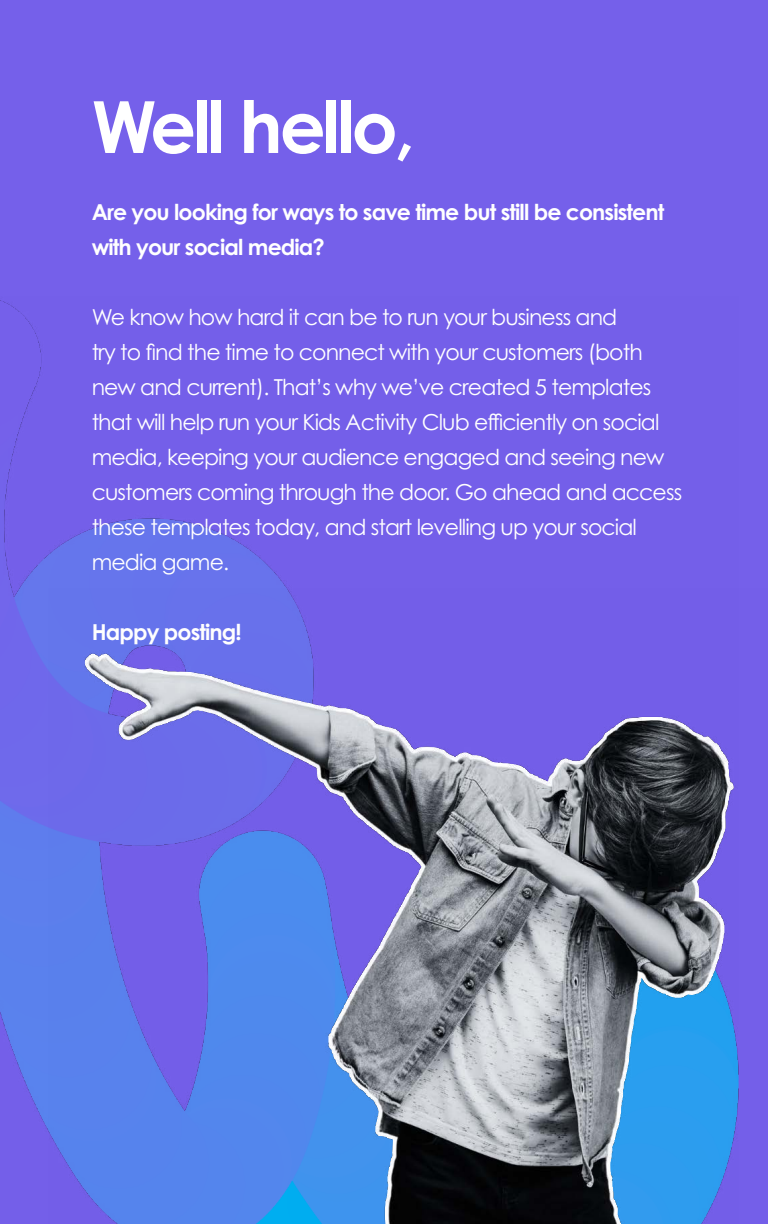
<style>
.page{position:relative;width:768px;height:1224px;background:#7560ea}
.page>*{position:absolute;margin:0;border:0;box-sizing:border-box;transform-origin:0 0}
.t1{font:700 72px "Century Gothic Pro";letter-spacing:-.04em;color:#fff}
.t2{font:22px/35px "Century Gothic Pro";letter-spacing:-.04em;color:#fff}
.t3{font:700 22px/35px "Century Gothic Pro";letter-spacing:-.04em;color:#fff}
</style>
<div class="page">
<img style="left:0;top:300px;width:289px;height:830px">
<img style="left:48px;top:588px;width:691px;height:636px">
<h1 class="t1" style="left:92px;top:82px;width:325px">Well hello,</h1>
<p class="t3" style="left:92px;top:194px;width:574px">Are you looking for ways to save time but still be consistent with your social media?</p>
<p class="t2" style="left:92px;top:300px;width:592px">We know how hard it can be to run your business and<br>try to find the time to connect with your customers (both new and current). That’s why we’ve created 5 templates that will help run your Kids Activity Club efficiently on social media, keeping your audience engaged and seeing new customers coming through the door. Go ahead and access these templates today, and start levelling up your social media game.</p>
<p class="t3" style="left:92px;top:614px;width:152px">Happy posting!</p>
</div>
